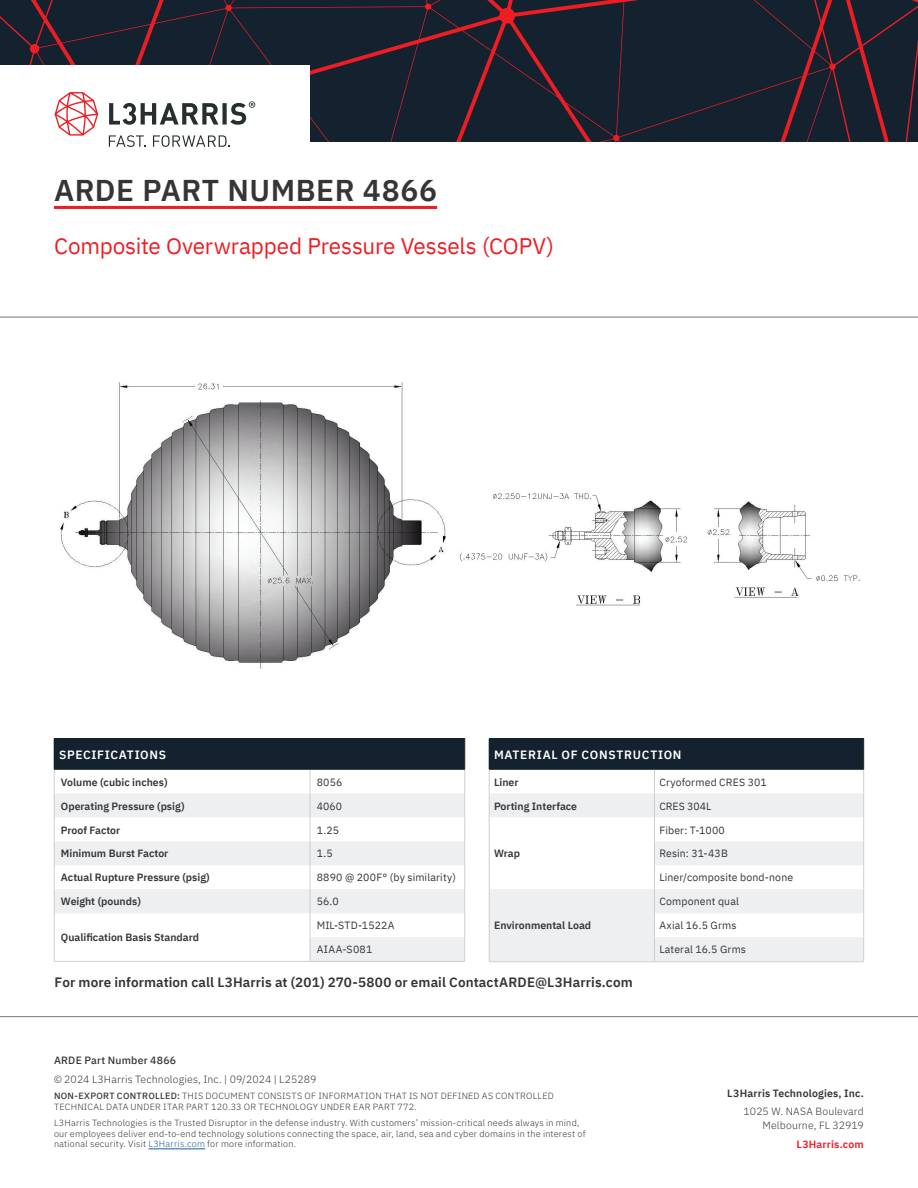
<style>
.page{position:relative;width:918px;height:1188px;background:#fff}
.page>*{position:absolute;margin:0;border:0;box-sizing:border-box;transform-origin:0 0}
.t1{font:600 30px "IBM Plex Sans";letter-spacing:.015em;color:#363536}
.t2{font:22.5px "IBM Plex Sans";letter-spacing:-.01em;color:#ee1d23}
.t3{font:600 13.5px "IBM Plex Sans";letter-spacing:.005em;color:#363536}
.t4{font:600 12px "IBM Plex Sans";letter-spacing:.06em;color:#fff}
.t5{font:600 10.5px "IBM Plex Sans";color:#363536}
.t6{font:10.5px "IBM Plex Sans";letter-spacing:.015em;color:#363536}
.t7{font:300 10.5px/13.5px "IBM Plex Sans";letter-spacing:.015em;color:#363536;text-align:right}
.t8{font:500 10.5px "IBM Plex Sans";letter-spacing:.02em;color:#363536}
.t9{font:600 10.5px "IBM Plex Sans";letter-spacing:.015em;color:#eb1c2c}
.t10{font:300 9px/10.8px "IBM Plex Sans";letter-spacing:.025em;color:#363536}
.s1{font-weight:500}
.s2{color:#175d9e}
</style>
<div class="page">
<img style="left:459px;top:493px;width:401px;height:113px">
<hr style="left:54px;top:206px;width:383px;height:3px;background:#ee1d23">
<hr style="left:148px;top:1149px;width:57px;height:1px;background:#175d9e">
<div style="left:54px;top:739px;width:411px;height:30px;background:#13222e"></div>
<svg style="left:55px;top:793px;width:409px;height:168px"></svg>
<svg style="left:464px;top:770px;width:1px;height:191px"></svg>
<svg style="left:54px;top:770px;width:1px;height:191px"></svg>
<svg style="left:310px;top:770px;width:1px;height:191px"></svg>
<hr style="left:54px;top:738px;width:256px;height:1px;background:#13222e">
<hr style="left:310px;top:738px;width:155px;height:1px;background:#13222e">
<hr style="left:464px;top:739px;width:1px;height:30px;background:#353935">
<hr style="left:54px;top:769px;width:256px;height:1px;background:#13222e">
<hr style="left:310px;top:769px;width:155px;height:1px;background:#13222e">
<hr style="left:54px;top:961px;width:411px;height:1px;background:#cecece">
<div style="left:489px;top:739px;width:375px;height:30px;background:#13222e"></div>
<svg style="left:490px;top:793px;width:373px;height:168px;fill:#edeff0"></svg>
<svg style="left:489px;top:770px;width:1px;height:191px"></svg>
<svg style="left:654px;top:770px;width:1px;height:191px"></svg>
<svg style="left:863px;top:770px;width:1px;height:191px"></svg>
<hr style="left:489px;top:738px;width:165px;height:1px;background:#13222e">
<hr style="left:654px;top:738px;width:210px;height:1px;background:#13222e">
<hr style="left:863px;top:739px;width:1px;height:30px;background:#353935">
<hr style="left:489px;top:769px;width:165px;height:1px;background:#13222e">
<hr style="left:654px;top:769px;width:210px;height:1px;background:#13222e">
<hr style="left:489px;top:962px;width:375px;height:1px;background:#cecece">
<img style="left:60px;top:382px;width:386px;height:287px">
<hr style="left:0;top:1016px;width:918px;height:1px;background:#737473">
<hr style="left:0;top:317px;width:918px;height:1px;background:#737473">
<svg style="left:0;top:0;width:918px;height:142px;background:#1f212d"></svg>
<div style="left:0;top:65px;width:310px;height:89px;background:#fff"></div>
<svg style="left:109px;top:135px;width:37px;height:12px"></svg>
<svg style="left:153px;top:135px;width:77px;height:12px"></svg>
<svg style="left:55px;top:92px;width:43px;height:44px"></svg>
<svg style="left:109px;top:101px;width:146px;height:24px"></svg>
<h1 class="t1" style="left:54px;top:167px;width:385px">ARDE PART NUMBER 4866</h1>
<h2 class="t2" style="left:54px;top:229px;width:502px">Composite Overwrapped Pressure Vessels (COPV)</h2>
<h3 class="t4" style="left:59px;top:745px;width:109px">SPECIFICATIONS</h3>
<p class="t5" style="left:61px;top:774px;width:108px">Volume (cubic inches)</p>
<p class="t6" style="left:317px;top:774px;width:27px">8056</p>
<p class="t5" style="left:61px;top:798px;width:125px">Operating Pressure (psig)</p>
<p class="t6" style="left:317px;top:798px;width:27px">4060</p>
<p class="t5" style="left:61px;top:822px;width:61px">Proof Factor</p>
<p class="t6" style="left:317px;top:822px;width:24px">1.25</p>
<p class="t5" style="left:61px;top:845px;width:109px">Minimum Burst Factor</p>
<p class="t6" style="left:317px;top:846px;width:17px">1.5</p>
<p class="t5" style="left:61px;top:869px;width:150px">Actual Rupture Pressure (psig)</p>
<p class="t6" style="left:317px;top:870px;width:141px">8890 @ 200F° (by similarity)</p>
<p class="t5" style="left:61px;top:893px;width:81px">Weight (pounds)</p>
<p class="t6" style="left:317px;top:894px;width:24px">56.0</p>
<p class="t5" style="left:61px;top:929px;width:140px">Qualification Basis Standard</p>
<p class="t6" style="left:317px;top:918px;width:79px">MIL-STD-1522A</p>
<p class="t6" style="left:317px;top:942px;width:57px">AIAA-S081</p>
<h3 class="t4" style="left:494px;top:745px;width:189px">MATERIAL OF CONSTRUCTION</h3>
<p class="t5" style="left:494px;top:774px;width:26px">Liner</p>
<p class="t6" style="left:659px;top:774px;width:109px">Cryoformed CRES 301</p>
<p class="t5" style="left:494px;top:798px;width:85px">Porting Interface</p>
<p class="t6" style="left:659px;top:798px;width:54px">CRES 304L</p>
<p class="t5" style="left:494px;top:845px;width:28px">Wrap</p>
<p class="t6" style="left:659px;top:822px;width:67px">Fiber: T-1000</p>
<p class="t6" style="left:659px;top:846px;width:70px">Resin: 31-43B</p>
<p class="t6" style="left:659px;top:870px;width:135px">Liner/composite bond-none</p>
<p class="t5" style="left:494px;top:917px;width:99px">Environmental Load</p>
<p class="t6" style="left:659px;top:894px;width:81px">Component qual</p>
<p class="t6" style="left:659px;top:918px;width:79px">Axial 16.5 Grms</p>
<p class="t6" style="left:659px;top:942px;width:88px">Lateral 16.5 Grms</p>
<h3 class="t3" style="left:55px;top:971px;width:580px">For more information call L3Harris at (201) 270-5800 or email ContactARDE@L3Harris.com</h3>
<p class="t8" style="left:54px;top:1052px;width:124px">ARDE Part Number 4866</p>
<p class="t7" style="left:54px;top:1072px;width:264px">© 2024 L3Harris Technologies, Inc. | 09/2024 | L25289</p>
<p class="t10" style="left:54px;top:1090px;width:501px"><span class="s1">NON-EXPORT CONTROLLED:</span> THIS DOCUMENT CONSISTS OF INFORMATION THAT IS NOT DEFINED AS CONTROLLED<br>TECHNICAL DATA UNDER ITAR PART 120.33 OR TECHNOLOGY UNDER EAR PART 772.</p>
<p class="t10" style="left:54px;top:1117px;width:533px">L3Harris Technologies is the Trusted Disruptor in the defense industry. With customers’ mission-critical needs always in mind, our employees deliver end-to-end technology solutions connecting the space, air, land, sea and cyber domains in the interest of national security. Visit <span class="s2">L3Harris.com</span> for more information.</p>
<p class="t5" style="left:727px;top:1085px;width:138px">L3Harris Technologies, Inc.</p>
<p class="t7" style="left:744px;top:1104px;width:122px">1025 W. NASA Boulevard<br>Melbourne, FL 32919</p>
<p class="t9" style="left:796px;top:1136px;width:69px">L3Harris.com</p>
</div>
